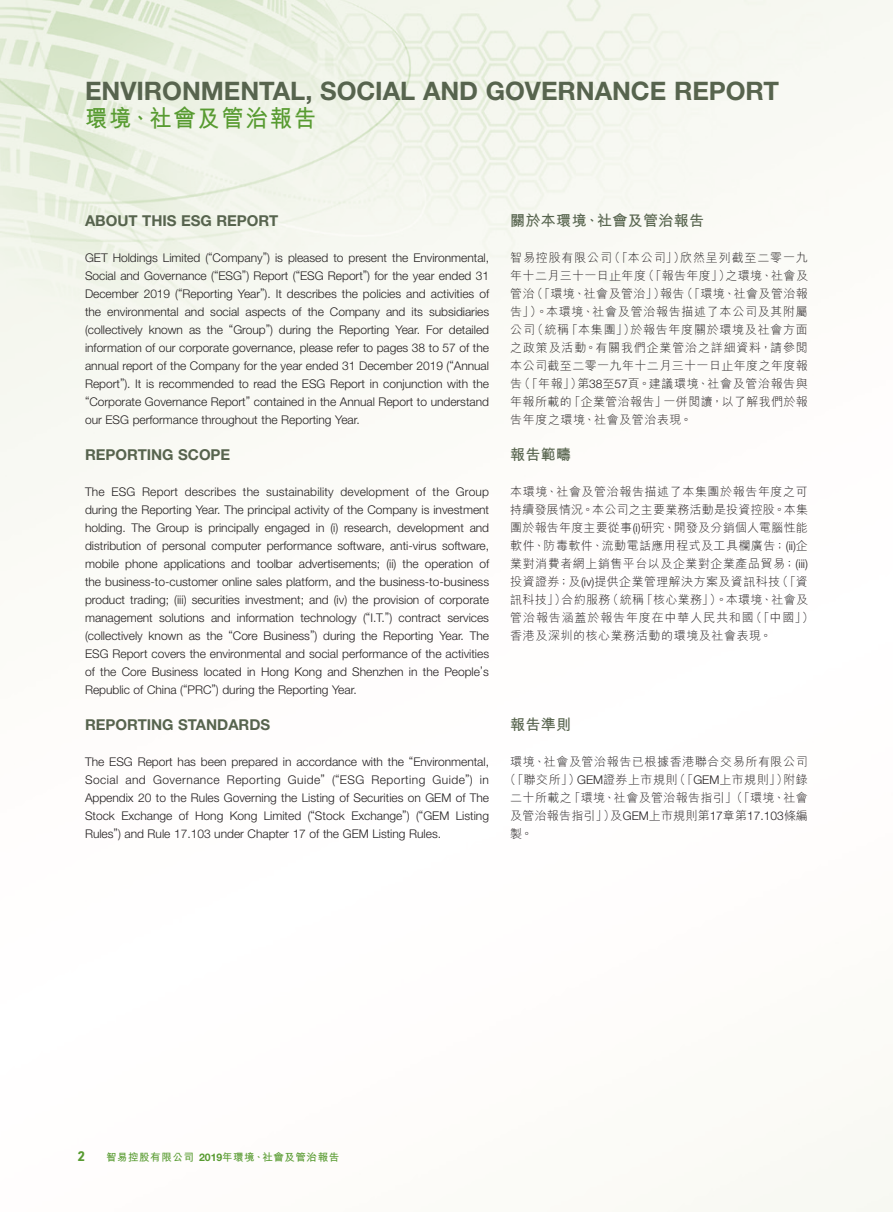
<style>
.page{position:relative;width:893px;height:1212px;background:#fff}
.page>*{position:absolute;margin:0;border:0;box-sizing:border-box;transform-origin:0 0}
.t1{font:700 25.5px "Helvetica Neue LT Std";color:#57644e}
.t2{font:700 24px "M Hei HK";letter-spacing:.08em;color:#589b31;scale:.93 1}
.Heading_1{font:700 15px "Helvetica Neue LT Std";color:#57644e}
.C_Heading_1{font:700 15px "M Hei HK";letter-spacing:.025em;color:#57644e}
.Body_Text{font:700 13.5px "URWDIN";color:#589b31}
.Body_Text-2{font:300 12px/18px "Helvetica Neue LT Std";color:#231f20;text-align:justify}
.C_Body_Text{font:300 12px/18px "M Hei HK";letter-spacing:.04em;color:#231f20;text-align:justify}
.C_Body_Text-2{font:300 12px "M Hei HK";letter-spacing:.02em;color:#231f20}
.t3{font:700 10.5px "M Hei HK";letter-spacing:.05em;color:#589b31}
.s1{font-family:"Helvetica Neue LT Std"}
</style>
<div class="page">
<img style="left:0;top:0;width:893px;height:1212px">
<p class="t1" style="left:85px;top:75px;width:695px">ENVIRONMENTAL, SOCIAL AND GOVERNANCE REPORT</p>
<p class="t2" style="left:85px;top:101px;width:250px">環境、社會及管治報告</p>
<p class="Heading_1" style="left:85px;top:211px;width:195px">ABOUT THIS ESG REPORT</p>
<p class="Body_Text-2" style="left:85px;top:248px;width:406px">GET Holdings Limited (“Company”) is pleased to present the Environmental, Social and Governance (“ESG”) Report (“ESG Report”) for the year ended 31<br>December 2019 (“Reporting Year”). It describes the policies and activities of the environmental and social aspects of the Company and its subsidiaries (collectively known as the “Group”) during the Reporting Year. For detailed information of our corporate governance, please refer to pages 38 to 57 of the annual report of the Company for the year ended 31 December 2019 (“Annual Report”). It is recommended to read the ESG Report in conjunction with the “Corporate Governance Report” contained in the Annual Report to understand our ESG performance throughout the Reporting Year.</p>
<p class="Heading_1" style="left:85px;top:445px;width:147px">REPORTING SCOPE</p>
<p class="Body_Text-2" style="left:85px;top:482px;width:406px">The ESG Report describes the sustainability development of the Group during the Reporting Year. The principal activity of the Company is investment holding. The Group is principally engaged in (i) research, development and distribution of personal computer performance software, anti-virus software, mobile phone applications and toolbar advertisements; (ii) the operation of the business-to-customer online sales platform, and the business-to-business product trading; (iii) securities investment; and (iv) the provision of corporate management solutions and information technology (“I.T.”) contract services (collectively known as the “Core Business”) during the Reporting Year. The ESG Report covers the environmental and social performance of the activities of the Core Business located in Hong Kong and Shenzhen in the People’s Republic of China (“PRC”) during the Reporting Year.</p>
<p class="Heading_1" style="left:85px;top:715px;width:187px">REPORTING STANDARDS</p>
<p class="Body_Text-2" style="left:85px;top:752px;width:406px">The ESG Report has been prepared in accordance with the “Environmental, Social and Governance Reporting Guide” (“ESG Reporting Guide”) in Appendix 20 to the Rules Governing the Listing of Securities on GEM of The Stock Exchange of Hong Kong Limited (“Stock Exchange”) (“GEM Listing Rules”) and Rule 17.103 under Chapter 17 of the GEM Listing Rules.</p>
<p class="C_Heading_1" style="left:510px;top:210px;width:195px">關於本環境、社會及管治報告</p>
<p class="C_Body_Text" style="left:510px;top:248px;width:299px">智易控股有限公司（「本公司」）欣然呈列截至二零一九年十二月三十一日止年度（「報告年度」）之環境、社會及管治（「環境、社會及管治」）報告（「環境、社會及管治報告」）。本環境、社會及管治報告描述了本公司及其附屬公司（統稱「本集團」）於報告年度關於環境及社會方面之政策及活動。有關我們企業管治之詳細資料，請參閱本公司截至二零一九年十二月三十一日止年度之年度報告（「年報」）第<span class="s1">38</span>至<span class="s1">57</span>頁。建議環境、社會及管治報告與年報所載的「企業管治報告」一併閱讀，以了解我們於報告年度之環境、社會及管治表現。</p>
<p class="C_Heading_1" style="left:510px;top:444px;width:63px">報告範疇</p>
<p class="C_Body_Text" style="left:510px;top:482px;width:305px;text-align:left">本環境、社會及管治報告描述了本集團於報告年度之可持續發展情況。本公司之主要業務活動是投資控股。本集團於報告年度主要從事<span class="s1">(i)</span>研究、開發及分銷個人電腦性能軟件、防毒軟件、流動電話應用程式及工具欄廣告；<span class="s1">(ii)</span>企業對消費者網上銷售平台以及企業對企業產品貿易；<span class="s1">(iii)</span>投資證券；及<span class="s1">(iv)</span>提供企業管理解決方案及資訊科技（「資訊科技」）合約服務（統稱「核心業務」）。本環境、社會及管治報告涵蓋於報告年度在中華人民共和國（「中國」）香港及深圳的核心業務活動的環境及社會表現。</p>
<p class="C_Heading_1" style="left:510px;top:714px;width:63px">報告準則</p>
<p class="C_Body_Text" style="left:510px;top:752px;width:299px">環境、社會及管治報告已根據香港聯合交易所有限公司</p>
<p class="C_Body_Text" style="left:504px;top:770px;width:305px">（「聯交所」）<span class="s1">GEM</span>證券上市規則（「<span class="s1">GEM</span>上市規則」）附錄</p>
<p class="C_Body_Text" style="left:510px;top:788px;width:299px">二十所載之「環境、社會及管治報告指引」（「環境、社會</p>
<p class="C_Body_Text-2" style="left:510px;top:809px;width:299px">及管治報告指引」）及<span class="s1">GEM</span>上市規則第<span class="s1">17</span>章第<span class="s1">17.103</span>條編</p>
<p class="C_Body_Text" style="left:510px;top:824px;width:24px">製。</p>
<p class="Body_Text" style="left:78px;top:1147px;width:9px">2</p>
<p class="t3" style="left:106px;top:1149px;width:234px">智易控股有限公司 <span class="s1">2019</span>年環境、社會及管治報告</p>
</div>
